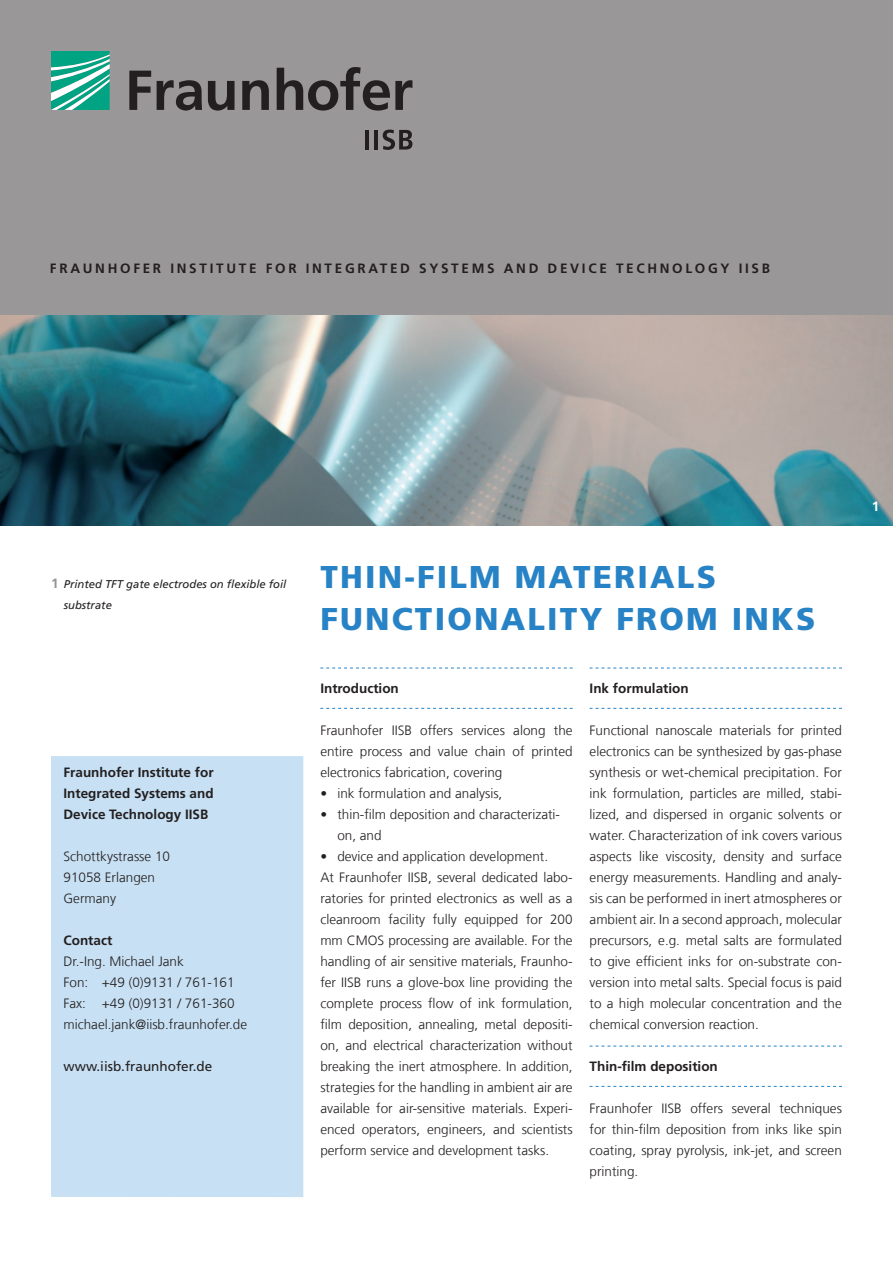
<style>
.page{position:relative;width:893px;height:1263px;background:#fff}
.page>*{position:absolute;margin:0;border:0;box-sizing:border-box;transform-origin:0 0}
.t1{font:900 31.5px/42px "Frutiger LT Com";letter-spacing:.07em;color:#2783c5}
.t2{font:300 13.5px/21px "Frutiger LT Com";color:#231f20}
.t3{font:700 13.5px/21px "Frutiger LT Com";color:#231f20;text-align:justify}
.t4{font:700 13.5px "Frutiger LT Com";letter-spacing:.2em;color:#231f20}
.t5{font:13.5px "Frutiger LT Com";color:#231f20}
.t6{font:700 13.5px "Frutiger LT Com";color:#fff}
.t7{font:italic 11.25px/21px "Frutiger LT Com";color:#231f20}
.s1{font-weight:700;font-style:normal;font-size:13.5px;color:#939598}
</style>
<div class="page">
<div style="left:0;top:0;width:893px;height:315px;background:#999798"></div>
<svg style="left:51px;top:51px;width:59px;height:59px;background:#4abba4"></svg>
<svg style="left:129px;top:67px;width:283px;height:44px"></svg>
<hr style="left:366px;top:130px;width:3px;height:20px;background:#231f20">
<hr style="left:374px;top:130px;width:4px;height:20px;background:#231f20">
<svg style="left:383px;top:130px;width:29px;height:20px"></svg>
<svg style="left:320px;top:668px;width:253px;height:1px"></svg>
<svg style="left:320px;top:708px;width:253px;height:1px"></svg>
<svg style="left:590px;top:668px;width:252px;height:1px"></svg>
<svg style="left:590px;top:708px;width:252px;height:1px"></svg>
<svg style="left:590px;top:1046px;width:252px;height:1px"></svg>
<svg style="left:590px;top:1086px;width:252px;height:1px"></svg>
<div style="left:51px;top:756px;width:252px;height:441px;background:#c7e0f3"></div>
<img style="left:0;top:315px;width:893px;height:210px">
<p class="t4" style="left:50px;top:260px;width:722px">Fraunhof er Insti tute f or Integrated Systems and D evi ce Technology IISB</p>
<p class="t7" style="left:64px;top:574px;width:224px;text-indent:-13px"><span class="s1">1</span> Printed TFT gate electrodes on flexible foil substrate</p>
<p class="t3" style="left:64px;top:762px;width:152px">Fraunhofer Institute for Integrated Systems and Device Technology IISB</p>
<p class="t2" style="left:64px;top:846px;width:108px">Schottkystrasse 10<br>91058 Erlangen<br>Germany</p>
<p class="t3" style="left:64px;top:930px;width:50px">Contact</p>
<p class="t2" style="left:64px;top:951px;width:185px">Dr.-Ing. Michael Jank<br>Fon: +49 (0)9131 / 761-161<br>Fax: +49 (0)9131 / 761-360 michael.jank@iisb.fraunhofer.de</p>
<p class="t5" style="left:64px;top:1058px;width:150px">www.iisb.fraunhofer.de</p>
<h1 class="t1" style="left:320px;top:556px;width:496px">THIN-FILM MATERIALS<br>FUNCTIONALITY FROM INKS</h1>
<p class="t3" style="left:320px;top:678px;width:80px">Introduction</p>
<p class="t2" style="left:320px;top:720px;width:254px;text-align:justify">Fraunhofer IISB offers services along the entire process and value chain of printed electronics fabrication, covering</p>
<p class="t2" style="left:320px;top:783px;width:184px">• ink formulation and analysis,</p>
<p class="t2" style="left:337px;top:804px;width:224px;text-indent:-17px">• thin-film deposition and characterizati&shy;on, and</p>
<p class="t2" style="left:320px;top:846px;width:254px">• device and application development.<br>At Fraunhofer IISB, several dedicated labo&shy;ratories for printed electronics as well as a cleanroom facility fully equipped for 200 mm CMOS processing are available. For the handling of air sensitive materials, Fraunho&shy;fer IISB runs a glove-box line providing the complete process flow of ink formulation, film deposition, annealing, metal depositi&shy;on, and electrical characterization without breaking the inert atmosphere. In addition, strategies for the handling in ambient air are available for air-sensitive materials. Experi&shy;enced operators, engineers, and scientists perform service and development tasks.</p>
<p class="t3" style="left:590px;top:678px;width:101px">Ink formulation</p>
<p class="t2" style="left:590px;top:720px;width:254px;text-align:justify">Functional nanoscale materials for printed electronics can be synthesized by gas-phase synthesis or wet-chemical precipitation. For ink formulation, particles are milled, stabi&shy;lized, and dispersed in organic solvents or water. Characterization of ink covers various aspects like viscosity, density and surface energy measurements. Handling and analy&shy;sis can be performed in inert atmospheres or ambient air. In a second approach, molecular precursors, e.g. metal salts are formulated to give efficient inks for on-substrate con&shy;version into metal salts. Special focus is paid to a high molecular concentration and the chemical conversion reaction.</p>
<p class="t3" style="left:590px;top:1056px;width:130px">Thin-film deposition</p>
<p class="t2" style="left:590px;top:1098px;width:254px;text-align:justify">Fraunhofer IISB offers several techniques for thin-film deposition from inks like spin coating, spray pyrolysis, ink-jet, and screen printing.</p>
<p class="t6" style="left:872px;top:498px;width:9px">1</p>
</div>
